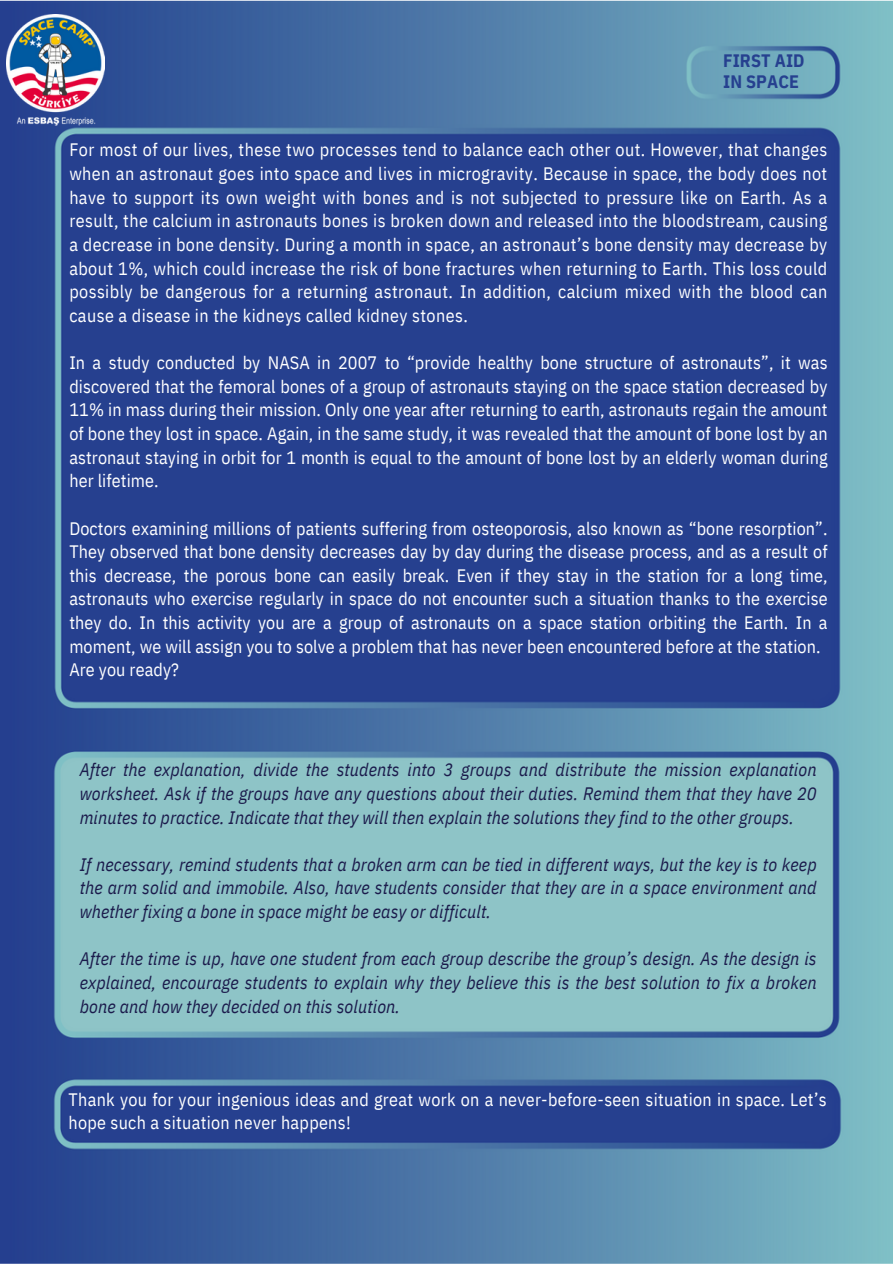
<style>
.page{position:relative;width:893px;height:1264px;background:#fff}
.page>*{position:absolute;margin:0;border:0;box-sizing:border-box;transform-origin:0 0}
.t1{font:18px/23.7px "IBM Plex Sans Cond";letter-spacing:.015em;color:#fff;text-align:justify}
.t2{font:italic 18px/23.7px "IBM Plex Sans Cond";letter-spacing:.005em;color:#1b1b4c;text-align:justify}
.t3{font:700 18px/21.3px "IBM Plex Sans Cond";letter-spacing:.005em;color:#26408f}
</style>
<div class="page">
<img style="left:0;top:0;width:892px;height:1263px">
<img style="left:6px;top:15px;width:98px;height:112px">
<h1 class="t3" style="left:723px;top:50px;width:83px">FIRST AID<br>IN SPACE</h1>
<p class="t1" style="left:69px;top:138px;width:759px">For most of our lives, these two processes tend to balance each other out. However, that changes when an astronaut goes into space and lives in microgravity. Because in space, the body does not have to support its own weight with bones and is not subjected to pressure like on Earth. As a result, the calcium in astronauts bones is broken down and released into the bloodstream, causing a decrease in bone density. During a month in space, an astronaut’s bone density may decrease by about 1%, which could increase the risk of bone fractures when returning to Earth. This loss could possibly be dangerous for a returning astronaut. In addition, calcium mixed with the blood can cause a disease in the kidneys called kidney stones.</p>
<p class="t1" style="left:69px;top:350px;width:759px">In a study conducted by NASA in 2007 to “provide healthy bone structure of astronauts”, it was discovered that the femoral bones of a group of astronauts staying on the space station decreased by 11% in mass during their mission. Only one year after returning to earth, astronauts regain the amount of bone they lost in space. Again, in the same study, it was revealed that the amount of bone lost by an astronaut staying in orbit for 1 month is equal to the amount of bone lost by an elderly woman during her lifetime.</p>
<p class="t1" style="left:69px;top:516px;width:759px">Doctors examining millions of patients suffering from osteoporosis, also known as “bone resorption”.<br>They observed that bone density decreases day by day during the disease process, and as a result of this decrease, the porous bone can easily break. Even if they stay in the station for a long time, astronauts who exercise regularly in space do not encounter such a situation thanks to the exercise they do. In this activity you are a group of astronauts on a space station orbiting the Earth. In a moment, we will assign you to solve a problem that has never been encountered before at the station.</p>
<p class="t1" style="left:69px;top:657px;width:111px">Are you ready?</p>
<p class="t2" style="left:80px;top:757px;width:738px">After the explanation, divide the students into 3 groups and distribute the mission explanation worksheet. Ask if the groups have any questions about their duties. Remind them that they have 20 minutes to practice. Indicate that they will then explain the solutions they find to the other groups.</p>
<p class="t2" style="left:80px;top:852px;width:738px">If necessary, remind students that a broken arm can be tied in different ways, but the key is to keep the arm solid and immobile. Also, have students consider that they are in a space environment and whether fixing a bone in space might be easy or difficult.</p>
<p class="t2" style="left:80px;top:946px;width:738px">After the time is up, have one student from each group describe the group’s design. As the design is explained, encourage students to explain why they believe this is the best solution to fix a broken bone and how they decided on this solution.</p>
<p class="t1" style="left:69px;top:1087px;width:759px">Thank you for your ingenious ideas and great work on a never-before-seen situation in space. Let’s hope such a situation never happens!</p>
</div>
